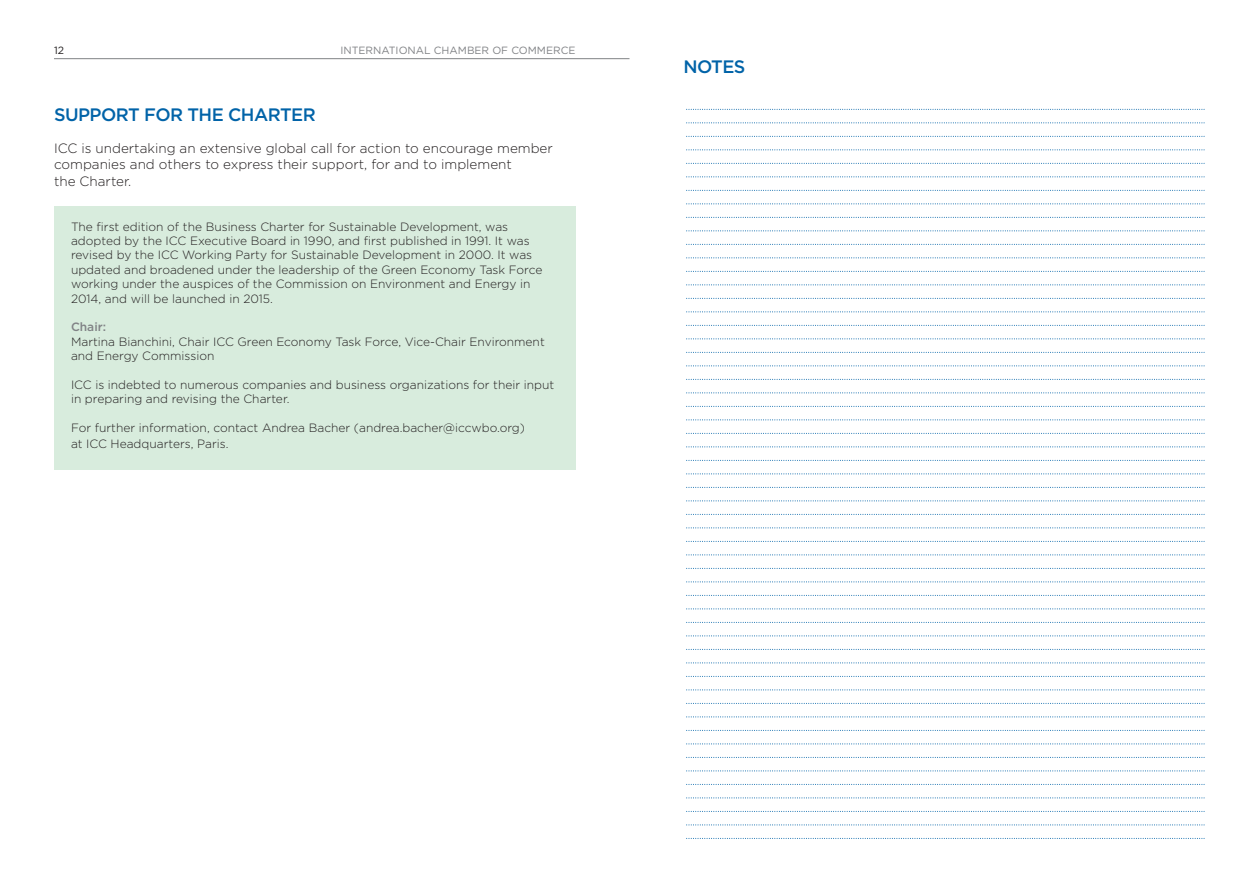
<style>
.page{position:relative;width:1259px;height:893px;background:#fff}
.page>*{position:absolute;margin:0;border:0;box-sizing:border-box;transform-origin:0 0}
.t1{font:500 18px "Gotham";letter-spacing:-.03em;color:#0163a8}
.t2{font:300 13.5px/16.2px "Gotham";color:#231f20}
.t3{font:300 12px/14.4px "Gotham";color:#231f20}
.t4{font:500 12px "Gotham";color:#808285}
.t5{font:10.5px "Gotham";color:#808285}
.t6{font:10.5px "Gotham";color:#231f20}
</style>
<div class="page">
<hr style="left:54px;top:58px;width:575px;height:1px;background:#808285">
<div style="left:54px;top:206px;width:521px;height:264px;background:#d8ecdd"></div>
<svg style="left:686px;top:109px;width:519px;height:1px"></svg>
<svg style="left:686px;top:122px;width:519px;height:1px"></svg>
<svg style="left:686px;top:136px;width:519px;height:1px"></svg>
<svg style="left:686px;top:149px;width:519px;height:1px"></svg>
<svg style="left:686px;top:163px;width:519px;height:1px"></svg>
<svg style="left:686px;top:176px;width:519px;height:1px"></svg>
<svg style="left:686px;top:190px;width:519px;height:1px"></svg>
<svg style="left:686px;top:203px;width:519px;height:1px"></svg>
<svg style="left:686px;top:217px;width:519px;height:1px"></svg>
<svg style="left:686px;top:230px;width:519px;height:1px"></svg>
<svg style="left:686px;top:244px;width:519px;height:1px"></svg>
<svg style="left:686px;top:257px;width:519px;height:1px"></svg>
<svg style="left:686px;top:271px;width:519px;height:1px"></svg>
<svg style="left:686px;top:284px;width:519px;height:1px"></svg>
<svg style="left:686px;top:298px;width:519px;height:1px"></svg>
<svg style="left:686px;top:311px;width:519px;height:1px"></svg>
<svg style="left:686px;top:325px;width:519px;height:1px"></svg>
<svg style="left:686px;top:338px;width:519px;height:1px"></svg>
<svg style="left:686px;top:352px;width:519px;height:1px"></svg>
<svg style="left:686px;top:365px;width:519px;height:1px"></svg>
<svg style="left:686px;top:379px;width:519px;height:1px"></svg>
<svg style="left:686px;top:392px;width:519px;height:1px"></svg>
<svg style="left:686px;top:406px;width:519px;height:1px"></svg>
<svg style="left:686px;top:419px;width:519px;height:1px"></svg>
<svg style="left:686px;top:433px;width:519px;height:1px"></svg>
<svg style="left:686px;top:446px;width:519px;height:1px"></svg>
<svg style="left:686px;top:460px;width:519px;height:1px"></svg>
<svg style="left:686px;top:473px;width:519px;height:1px"></svg>
<svg style="left:686px;top:487px;width:519px;height:1px"></svg>
<svg style="left:686px;top:500px;width:519px;height:1px"></svg>
<svg style="left:686px;top:514px;width:519px;height:1px"></svg>
<svg style="left:686px;top:527px;width:519px;height:1px"></svg>
<svg style="left:686px;top:541px;width:519px;height:1px"></svg>
<svg style="left:686px;top:554px;width:519px;height:1px"></svg>
<svg style="left:686px;top:568px;width:519px;height:1px"></svg>
<svg style="left:686px;top:581px;width:519px;height:1px"></svg>
<svg style="left:686px;top:595px;width:519px;height:1px"></svg>
<svg style="left:686px;top:608px;width:519px;height:1px"></svg>
<svg style="left:686px;top:622px;width:519px;height:1px"></svg>
<svg style="left:686px;top:635px;width:519px;height:1px"></svg>
<svg style="left:686px;top:649px;width:519px;height:1px"></svg>
<svg style="left:686px;top:662px;width:519px;height:1px"></svg>
<svg style="left:686px;top:676px;width:519px;height:1px"></svg>
<svg style="left:686px;top:689px;width:519px;height:1px"></svg>
<svg style="left:686px;top:703px;width:519px;height:1px"></svg>
<svg style="left:686px;top:716px;width:519px;height:1px"></svg>
<svg style="left:686px;top:730px;width:519px;height:1px"></svg>
<svg style="left:686px;top:743px;width:519px;height:1px"></svg>
<svg style="left:686px;top:757px;width:519px;height:1px"></svg>
<svg style="left:686px;top:770px;width:519px;height:1px"></svg>
<svg style="left:686px;top:784px;width:519px;height:1px"></svg>
<svg style="left:686px;top:797px;width:519px;height:1px"></svg>
<svg style="left:686px;top:811px;width:519px;height:1px"></svg>
<svg style="left:686px;top:824px;width:519px;height:1px"></svg>
<svg style="left:686px;top:838px;width:519px;height:1px"></svg>
<p class="t6" style="left:54px;top:44px;width:12px">12</p>
<p class="t5" style="left:340px;top:44px;width:237px">INTERNATIONAL CHAMBER OF COMMERCE</p>
<p class="t1" style="left:54px;top:103px;width:263px">SUPPORT FOR THE CHARTER</p>
<p class="t2" style="left:54px;top:140px;width:500px">ICC is undertaking an extensive global call for action to encourage member companies and others to express their support, for and to implement<br>the Charter.</p>
<p class="t3" style="left:71px;top:219px;width:473px">The fi rst edition of the Business Charter for Sustainable Development, was adopted by the ICC Executive Board in 1990, and fi rst published in 1991. It was revised by the ICC Working Party for Sustainable Development in 2000. It was updated and broadened under the leadership of the Green Economy Task Force working under the auspices of the Commission on Environment and Energy in 2014, and will be launched in 2015.</p>
<p class="t4" style="left:71px;top:319px;width:37px">Chair:</p>
<p class="t3" style="left:71px;top:334px;width:475px">Martina Bianchini, Chair ICC Green Economy Task Force, Vice-Chair Environment and Energy Commission</p>
<p class="t3" style="left:71px;top:377px;width:485px">ICC is indebted to numerous companies and business organizations for their input in preparing and revising the Charter.</p>
<p class="t3" style="left:71px;top:419px;width:455px;line-height:16.2px">For further information, contact Andrea Bacher (andrea.bacher@iccwbo.org) at ICC Headquarters, Paris.</p>
<p class="t1" style="left:683px;top:55px;width:63px">NOTES</p>
</div>
